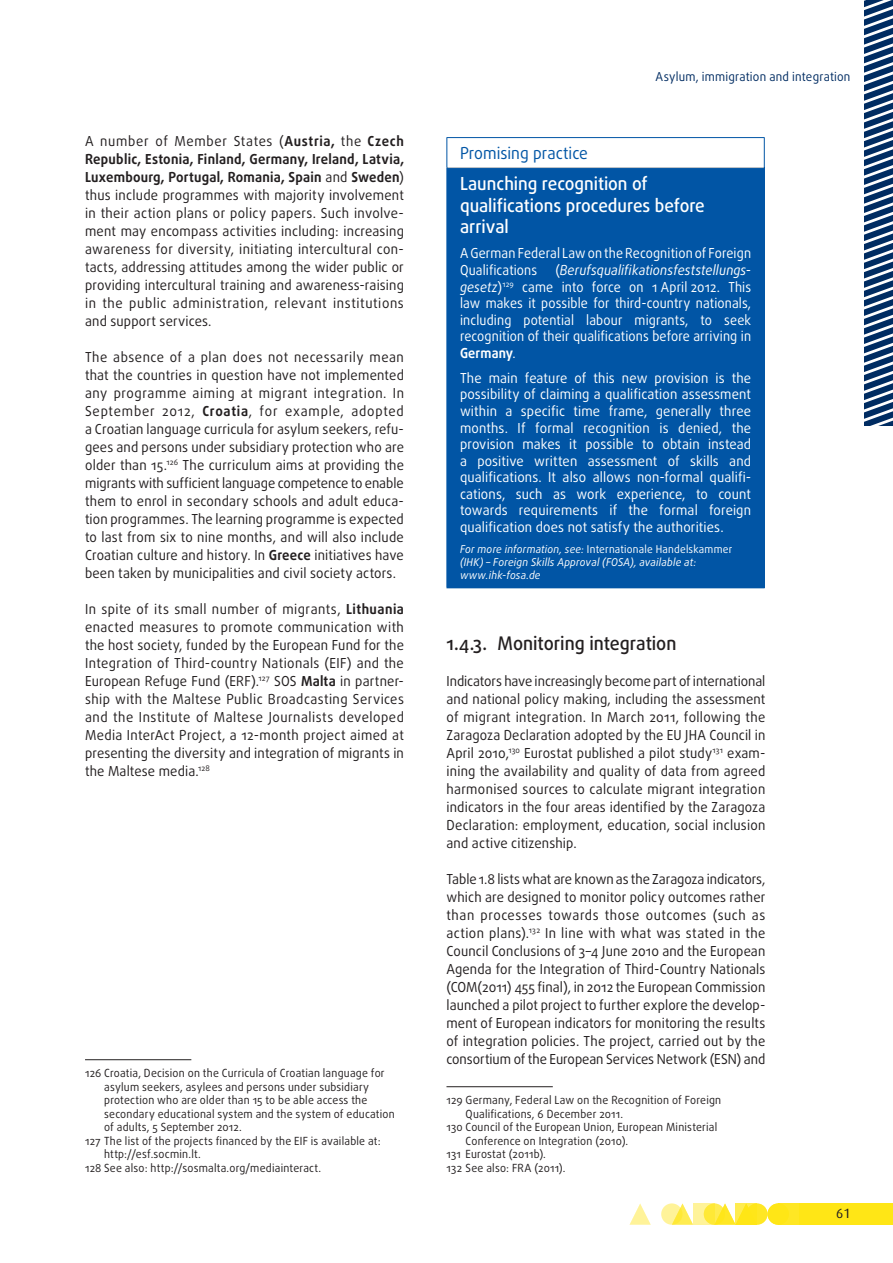
<style>
.page{position:relative;width:893px;height:1263px;background:#fff}
.page>*{position:absolute;margin:0;border:0;box-sizing:border-box;transform-origin:0 0}
.title_1_1_1{font:500 18.75px "Daxline Pro";color:#231f20;scale:.95 1}
.PROMISING_title{font:500 18px/21.6px "Daxline Pro";color:#fff;scale:.95 1}
.PROMISING_super{font:16.5px "Daxline Pro";color:#0155a5;scale:.95 1}
.body{font:13.8px/18px "Daxline Pro";letter-spacing:.01em;color:#231f20;text-align:justify;scale:.95 1}
.PROMISING_body{font:13.8px/16.5px "Daxline Pro";letter-spacing:.01em;color:#fff;scale:.95 1}
.PROMISING_body-2{font:13.8px/16.5px "Daxline Pro";letter-spacing:.01em;color:#fff;scale:.92 1}
.t1{font:13.5px "Dax";color:#231f20}
.t2{font:12.3px "Daxline Pro";letter-spacing:.02em;color:#002c62;scale:.95 1}
.footnote_caption{font:11.25px/13.5px "Daxline Pro";letter-spacing:.02em;color:#231f20;scale:.95 1}
.PROMISING_more_info{font:italic 10.8px/12.9px "Daxline Pro";letter-spacing:.02em;color:#fff;scale:.95 1}
.s1{font-weight:700}
.s2{font-style:italic}
.s3{font-style:normal}
</style>
<div class="page">
<div style="left:799px;top:1203px;width:94px;height:22px;background:#ffe616"></div>
<div style="left:746px;top:1203px;width:21px;height:22px;background:#ffe724;border-radius:50%"></div>
<div style="left:778px;top:1203px;width:21px;height:22px;background:#ffe724"></div>
<svg style="left:675px;top:1203px;width:18px;height:22px"></svg>
<svg style="left:629px;top:1203px;width:22px;height:22px"></svg>
<div style="left:767px;top:1203px;width:22px;height:22px;background:#ffe616;border-radius:50%"></div>
<svg style="left:718px;top:1203px;width:18px;height:22px"></svg>
<svg style="left:704px;top:1203px;width:21px;height:22px"></svg>
<svg style="left:661px;top:1203px;width:21px;height:22px"></svg>
<svg style="left:736px;top:1203px;width:21px;height:22px"></svg>
<svg style="left:693px;top:1203px;width:21px;height:22px"></svg>
<svg style="left:864px;top:0;width:29px;height:425px"></svg>
<hr style="left:85px;top:1059px;width:106px;height:1px;background:#231f20">
<div style="left:447px;top:168px;width:317px;height:420px;background:#0155a5"></div>
<hr style="left:447px;top:167px;width:317px;height:1px;background:#c7c8ca">
<hr style="left:446px;top:137px;width:319px;height:1px;background:#0155a5">
<hr style="left:446px;top:138px;width:1px;height:30px;background:#0155a5">
<hr style="left:764px;top:138px;width:1px;height:30px;background:#0155a5">
<hr style="left:446px;top:168px;width:1px;height:419px;background:#0155a5">
<hr style="left:764px;top:168px;width:1px;height:419px;background:#0155a5">
<hr style="left:446px;top:587px;width:319px;height:1px;background:#0155a5">
<hr style="left:446px;top:1086px;width:107px;height:1px;background:#231f20">
<p class="body" style="left:85px;top:132px;width:337px">A number of Member States (<span class="s1">Austria,</span> the <span class="s1">Czech Republic, Estonia, Finland, Germany, Ireland, Latvia, Luxembourg, Portugal, Romania, Spain</span> and <span class="s1">Sweden</span>) thus include programmes with majority involvement in their action plans or policy papers. Such involve‑ ment may encompass activities including: increasing awareness for diversity, initiating intercultural con‑ tacts, addressing attitudes among the wider public or providing intercultural training and awareness‑raising in the public administration, relevant institutions and support services.</p>
<p class="body" style="left:85px;top:348px;width:337px">The absence of a plan does not necessarily mean that the countries in question have not implemented any programme aiming at migrant integration. In September 2012, <span class="s1">Croatia</span>, for example, adopted a Croatian language curricula for asylum seekers, refu‑ gees and persons under subsidiary protection who are older than 15.<sup>126</sup> The curriculum aims at providing the migrants with sufficient language competence to enable them to enrol in secondary schools and adult educa‑ tion programmes. The learning programme is expected to last from six to nine months, and will also include Croatian culture and history. In <span class="s1">Greece</span> initiatives have been taken by municipalities and civil society actors.</p>
<p class="body" style="left:85px;top:600px;width:337px">In spite of its small number of migrants, <span class="s1">Lithuania </span>enacted measures to promote communication with the host society, funded by the European Fund for the Integration of Third‑country Nationals (EIF) and the European Refuge Fund (ERF).<sup>127</sup> SOS <span class="s1">Malta</span> in partner‑ ship with the Maltese Public Broadcasting Services and the Institute of Maltese Journalists developed Media InterAct Project, a 12-month project aimed at presenting the diversity and integration of migrants in the Maltese media.<sup>128</sup></p>
<p class="footnote_caption" style="left:104px;top:1067px;width:307px;text-indent:-19px">126 Croatia, Decision on the Curricula of Croatian language for asylum seekers, asylees and persons under subsidiary protection who are older than 15 to be able access the secondary educational system and the system of education of adults, 5 September 2012.</p>
<p class="footnote_caption" style="left:104px;top:1134px;width:293px;text-indent:-19px">127 The list of the projects financed by the EIF is available at: http://esf.socmin.lt.</p>
<p class="footnote_caption" style="left:85px;top:1161px;width:250px">128 See also: http://sosmalta.org/mediainteract.</p>
<p class="t2" style="left:656px;top:68px;width:207px">Asylum, immigration and integration</p>
<p class="PROMISING_super" style="left:460px;top:142px;width:136px">Promising practice</p>
<p class="PROMISING_title" style="left:460px;top:173px;width:259px">Launching recognition of qualifications procedures before arrival</p>
<p class="PROMISING_body-2" style="left:460px;top:245px;width:318px">A German Federal Law on the Recognition of Foreign<br>Qualifications</p>
<p class="PROMISING_body-2" style="left:460px;top:262px;width:318px;text-indent:95px">(<span class="s2">Berufsqualifikationsfeststellungs-- gesetz</span>)<sup>129</sup> came into force on 1 April 2012. This law makes it possible for third‑country nationals, including potential labour migrants, to seek recognition of their qualifications before arriving in <span class="s1">Germany</span>.</p>
<p class="PROMISING_body" style="left:460px;top:370px;width:308px">The main feature of this new provision is the possibility of claiming a qualification assessment within a specific time frame, generally three months. If formal recognition is denied, the provision makes it possible to obtain instead a positive written assessment of skills and qualifications. It also allows non-formal qualifi&shy;cations, such as work experience, to count towards requirements if the formal foreign qualification does not satisfy the authorities.</p>
<p class="PROMISING_more_info" style="left:460px;top:543px;width:288px">For more information, see: <span class="s3">Internationale Handelskammer </span>(IHK) – Foreign Skills Approval (FOSA), available at: www.ihk‑fosa.de</p>
<p class="title_1_1_1" style="left:446px;top:630px;width:244px">1.4.3. Monitoring integration</p>
<p class="body" style="left:446px;top:672px;width:337px">Indicators have increasingly become part of international and national policy making, including the assessment of migrant integration. In March 2011, following the Zaragoza Declaration adopted by the EU JHA Council in April 2010,<sup>130</sup> Eurostat published a pilot study<sup>131</sup> exam‑ ining the availability and quality of data from agreed harmonised sources to calculate migrant integration indicators in the four areas identified by the Zaragoza Declaration: employment, education, social inclusion and active citizenship.</p>
<p class="body" style="left:446px;top:870px;width:337px">Table 1.8 lists what are known as the Zaragoza indicators, which are designed to monitor policy outcomes rather than processes towards those outcomes (such as action plans).<sup>132</sup> In line with what was stated in the Council Conclusions of 3–4 June 2010 and the European Agenda for the Integration of Third‑Country Nationals (COM(2011) 455 final), in 2012 the European Commission launched a pilot project to further explore the develop‑ ment of European indicators for monitoring the results of integration policies. The project, carried out by the consortium of the European Services Network (ESN) and</p>
<p class="footnote_caption" style="left:466px;top:1094px;width:271px;text-indent:-19px">129 Germany, Federal Law on the Recognition of Foreign<br>Qualifications, 6 December 2011.</p>
<p class="footnote_caption" style="left:466px;top:1121px;width:267px;text-indent:-19px">130 Council of the European Union, European Ministerial<br>Conference on Integration (2010).</p>
<p class="footnote_caption" style="left:446px;top:1148px;width:106px">131 Eurostat (2011b).</p>
<p class="footnote_caption" style="left:446px;top:1161px;width:127px">132 See also: FRA (2011).</p>
<p class="t1" style="left:836px;top:1206px;width:16px">61</p>
</div>
